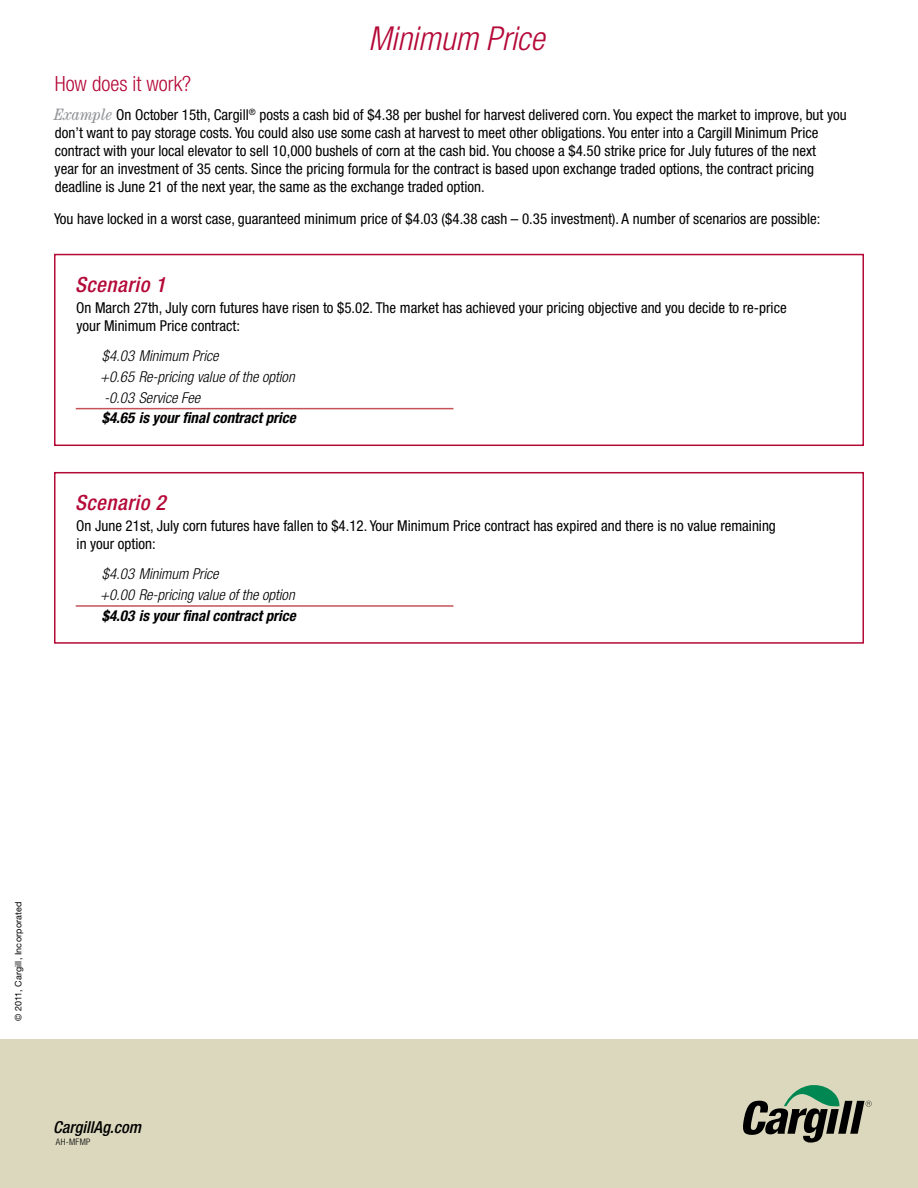
<style>
.page{position:relative;width:918px;height:1188px;background:#fff}
.page>*{position:absolute;margin:0;border:0;box-sizing:border-box;transform-origin:0 0}
.t1{font:italic 300 condensed 33px "Helvetica Neue";color:#b50938}
.t2{font:italic 500 condensed 21px "Helvetica Neue";letter-spacing:.025em;color:#b50938}
.t3{font:300 condensed 21px "Helvetica Neue";color:#b50938}
.t4{font:italic 500 condensed 16.5px "Helvetica Neue";color:#000}
.t5{font:condensed 15px/18px "Helvetica Neue";color:#000}
.t6{font:italic 300 condensed 15px/20.9px "Helvetica Neue";color:#000}
.t7{font:italic 700 condensed 15px "Helvetica Neue";color:#000}
.t8{font:9px "Helvetica Neue";letter-spacing:.02em;color:#000}
.t9{font:300 condensed 9px "Helvetica Neue";letter-spacing:.04em;color:#000}
.s1{font-family:"Century";font-style:italic;font-size:16.5px;color:#939598}
</style>
<div class="page">
<div style="left:0;top:1040px;width:918px;height:148px;background:#dbd8bd"></div>
<svg style="left:743px;top:1085px;width:129px;height:58px"></svg>
<hr style="left:76px;top:408px;width:377px;height:1px;background:#c55358">
<div style="left:54px;top:254px;width:810px;height:192px;border:2px solid #b50938"></div>
<hr style="left:76px;top:605px;width:377px;height:2px;background:#c55358">
<div style="left:54px;top:472px;width:810px;height:172px;border:2px solid #b50938"></div>
<h1 class="t1" style="left:369px;top:20px;width:177px">Minimum Price</h1>
<h2 class="t3" style="left:55px;top:71px;width:138px">How does it work?</h2>
<p class="t5" style="left:54px;top:106px;width:794px"><span class="s1">Example</span> On October 15th, Cargill<sup>®</sup> posts a cash bid of $4.38 per bushel for harvest delivered corn. You expect the market to improve, but you don’t want to pay storage costs. You could also use some cash at harvest to meet other obligations. You enter into a Cargill Minimum Price contract with your local elevator to sell 10,000 bushels of corn at the cash bid. You choose a $4.50 strike price for July futures of the next<br>year for an investment of 35 cents. Since the pricing formula for the contract is based upon exchange traded options, the contract pricing deadline is June 21 of the next year, the same as the exchange traded option.</p>
<p class="t5" style="left:54px;top:209px;width:768px">You have locked in a worst case, guaranteed minimum price of $4.03 ($4.38 cash – 0.35 investment). A number of scenarios are possible:</p>
<h2 class="t2" style="left:75px;top:272px;width:92px">Scenario 1</h2>
<p class="t5" style="left:76px;top:299px;width:712px">On March 27th, July corn futures have risen to $5.02. The market has achieved your pricing objective and you decide to re-price your Minimum Price contract:</p>
<p class="t6" style="left:100px;top:345px;width:196px">$4.03 Minimum Price<br>+0.65 Re-pricing value of the option -0.03 Service Fee</p>
<p class="t7" style="left:102px;top:409px;width:195px">$4.65 is your final contract price</p>
<h2 class="t2" style="left:75px;top:490px;width:92px">Scenario 2</h2>
<p class="t5" style="left:76px;top:517px;width:701px">On June 21st, July corn futures have fallen to $4.12. Your Minimum Price contract has expired and there is no value remaining in your option:</p>
<p class="t6" style="left:100px;top:563px;width:196px">$4.03 Minimum Price<br>+0.00 Re-pricing value of the option</p>
<p class="t7" style="left:102px;top:606px;width:195px">$4.03 is your final contract price</p>
<p class="t8" style="left:13px;top:1021px;width:122px;rotate:-90deg">© 2011, Cargill, Incorporated</p>
<p class="t4" style="left:53px;top:1117px;width:89px">CargillAg.com</p>
<p class="t9" style="left:56px;top:1137px;width:36px">AH-MFMP</p>
</div>
